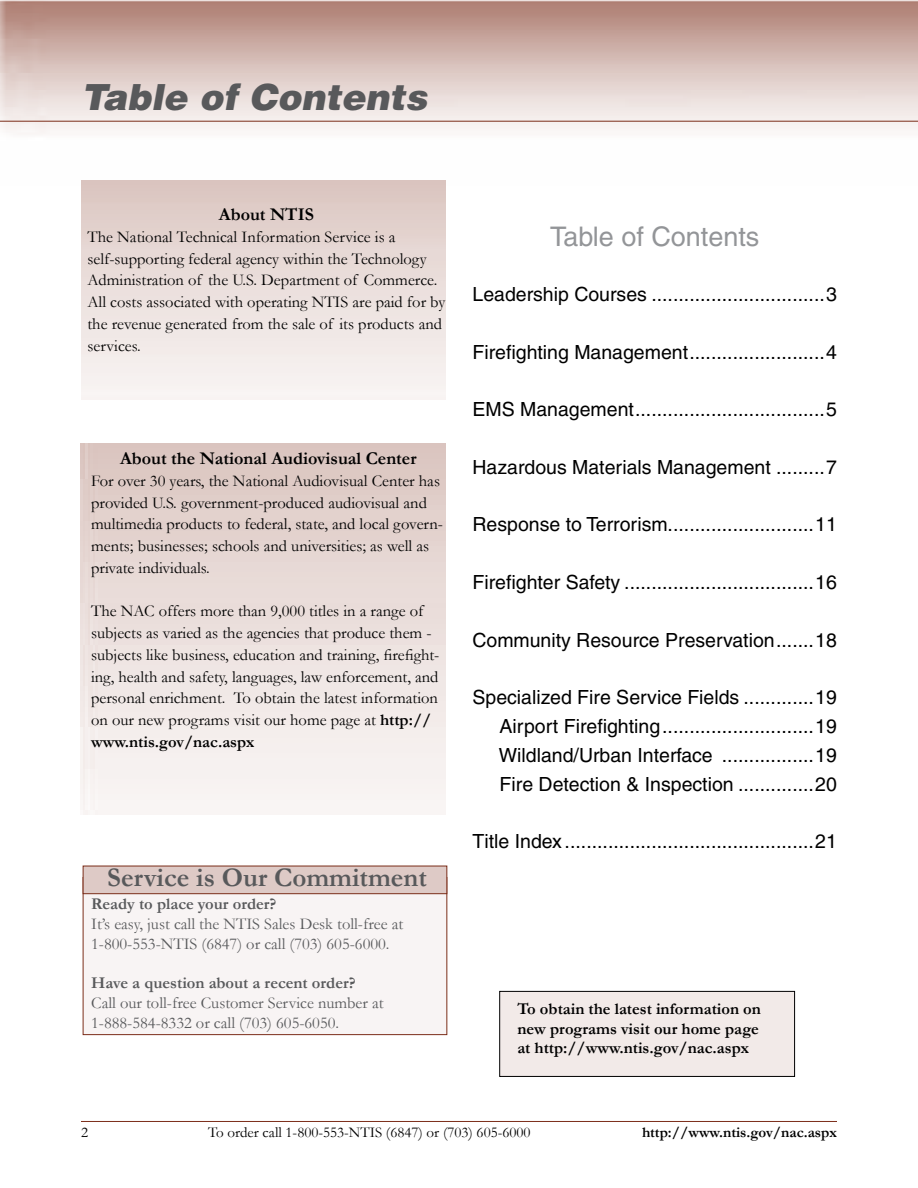
<style>
.page{position:relative;width:918px;height:1188px;background:#fff}
.page>*{position:absolute;margin:0;border:0;box-sizing:border-box;transform-origin:0 0}
.t1{font:italic 900 36px "Helvetica";color:#58595b}
.t2{font:700 27px "Garamond";color:#58595b}
.t3{font:27px "Helvetica";color:#939598}
.t4{font:19.5px/28.8px "Helvetica";color:#000;text-align:justify}
.t5{font:700 18px "Garamond";color:#000}
.t6{font:16.5px/21.8px "Garamond";color:#000}
.t7{font:16.5px/19.8px "Garamond";color:#58595b}
.t8{font:700 16.5px/19.8px "Garamond";color:#000}
.t9{font:700 16.5px "Garamond";color:#58595b}
.t10{font:15px "Garamond";color:#000}
.t11{font:700 15px "Garamond";color:#000}
.s1{font-weight:700}
</style>
<div class="page">
<hr style="left:81px;top:1121px;width:756px;height:1px;background:#7b2d19">
<hr style="left:0;top:121px;width:918px;height:1px;background:#7b2d19">
<div style="left:500px;top:991px;width:295px;height:85px;background:#f2eae8"></div>
<div style="left:500px;top:991px;width:295px;height:86px;border:1px solid #000"></div>
<div style="left:83px;top:877px;width:364px;height:158px;background:#f8f4f4;border:1px solid #7b2d19"></div>
<div style="left:83px;top:866px;width:364px;height:28px;background:#decac6;border:1px solid #7b2d19"></div>
<h1 class="t1" style="left:81px;top:73px;width:348px">Table of Contents</h1>
<p class="t5" style="left:219px;top:202px;width:97px">About NTIS</p>
<p class="t6" style="left:87px;top:225px;width:359px">The National Technical Information Service is a self-supporting federal agency within the Technology Administration of the U.S. Department of Commerce.<br>All costs associated with operating NTIS are paid for by the revenue generated from the sale of its products and services.</p>
<p class="t5" style="left:120px;top:446px;width:298px">About the National Audiovisual Center</p>
<p class="t6" style="left:91px;top:469px;width:353px">For over 30 years, the National Audiovisual Center has provided U.S. government-produced audiovisual and multimedia products to federal, state, and local govern&shy;ments; businesses; schools and universities; as well as private individuals.</p>
<p class="t6" style="left:91px;top:600px;width:350px">The NAC offers more than 9,000 titles in a range of subjects as varied as the agencies that produce them - subjects like business, education and training, firefight&shy;ing, health and safety, languages, law enforcement, and personal enrichment. To obtain the latest information on our new programs visit our home page at <span class="s1">http:// www.ntis.gov/nac.aspx</span></p>
<h2 class="t2" style="left:107px;top:859px;width:321px">Service is Our Commitment</h2>
<p class="t9" style="left:91px;top:893px;width:187px">Ready to place your order?</p>
<p class="t7" style="left:91px;top:914px;width:314px">It’s easy, just call the NTIS Sales Desk toll-free at<br>1-800-553-NTIS (6847) or call (703) 605-6000.</p>
<p class="t9" style="left:91px;top:972px;width:266px">Have a question about a recent order?</p>
<p class="t7" style="left:91px;top:993px;width:294px">Call our toll-free Customer Service number at<br>1-888-584-8332 or call (703) 605-6050.</p>
<h2 class="t3" style="left:550px;top:221px;width:211px">Table of Contents</h2>
<p class="t4" style="left:472px;top:280px;width:366px">Leadership Courses ................................3</p>
<p class="t4" style="left:472px;top:337px;width:366px">Firefighting Management.........................4</p>
<p class="t4" style="left:472px;top:395px;width:366px">EMS Management...................................5</p>
<p class="t4" style="left:472px;top:453px;width:366px">Hazardous Materials Management .........7</p>
<p class="t4" style="left:472px;top:510px;width:366px">Response to Terrorism...........................11</p>
<p class="t4" style="left:472px;top:568px;width:366px">Firefighter Safety ...................................16</p>
<p class="t4" style="left:472px;top:625px;width:366px">Community Resource Preservation.......18</p>
<p class="t4" style="left:499px;top:683px;width:340px;text-indent:-26px">Specialized Fire Service Fields .............19<br>Airport Firefighting............................19<br>Wildland/Urban Interface .................19<br>Fire Detection &amp; Inspection ..............20</p>
<p class="t4" style="left:472px;top:827px;width:366px">Title Index ..............................................21</p>
<p class="t8" style="left:517px;top:999px;width:245px">To obtain the latest information on new programs visit our home page at http://www.ntis.gov/nac.aspx</p>
<p class="t10" style="left:81px;top:1122px;width:9px">2</p>
<p class="t10" style="left:208px;top:1122px;width:324px">To order call 1-800-553-NTIS (6847) or (703) 605-6000</p>
<p class="t11" style="left:642px;top:1122px;width:196px">http://www.ntis.gov/nac.aspx</p>
</div>
